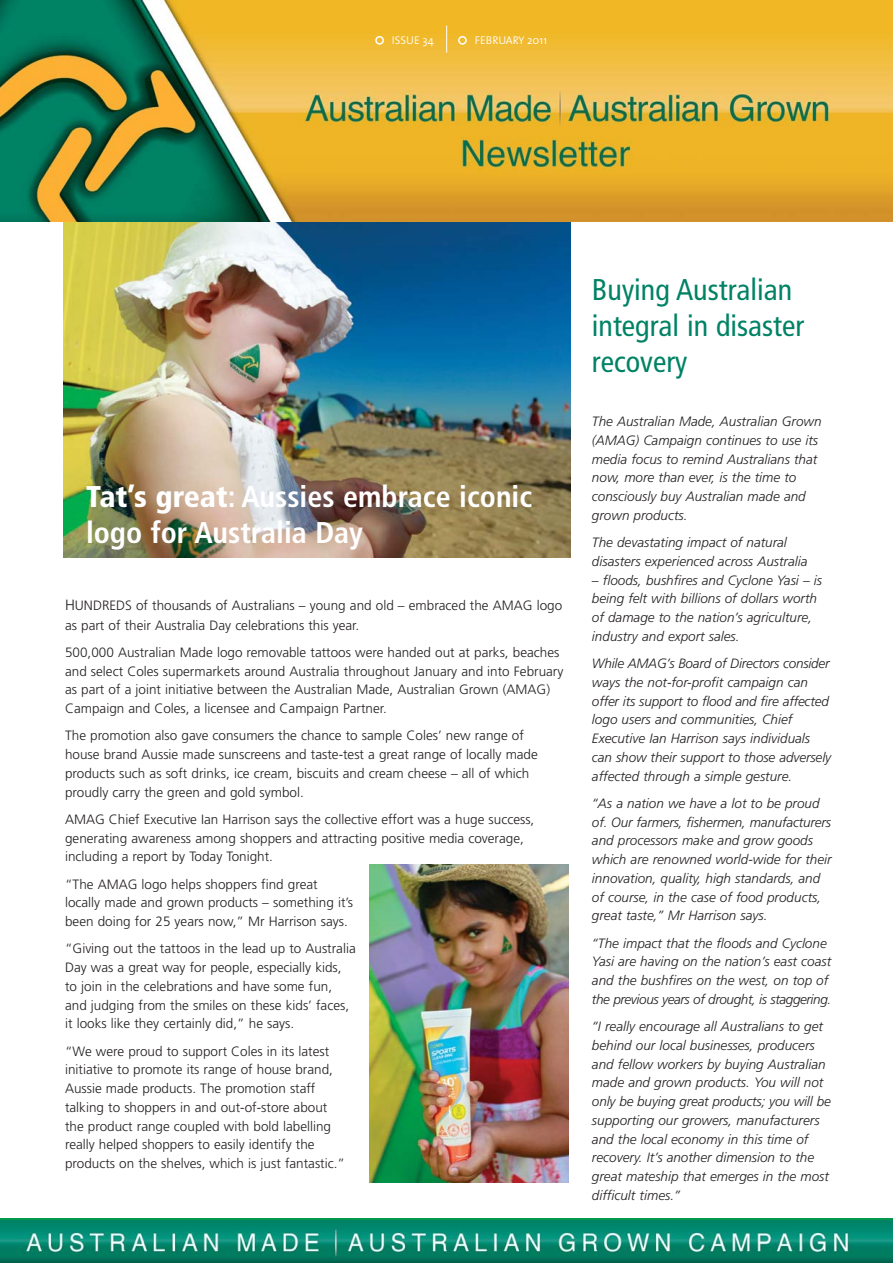
<style>
.page{position:relative;width:893px;height:1263px;background:#fff}
.page>*{position:absolute;margin:0;border:0;box-sizing:border-box;transform-origin:0 0}
.t1{font:700 condensed 30px/36px "Frutiger";color:#fff}
.t2{font:condensed 30px/36px "Frutiger";color:#008265}
.t3{font:300 13.5px/18.8px "Frutiger";color:#231f20}
.t4{font:italic 300 13.5px/18.8px "Frutiger";color:#231f20}
.t5{font:300 11.25px "The Sans";color:#fff}
.s1{font-weight:900}
.s2{font-size:14.85px}
</style>
<div class="page">
<img style="left:64px;top:221px;width:506px;height:336px">
<div style="left:0;top:1219px;width:892px;height:44px;background:#00994c"></div>
<img style="left:0;top:1220px;width:892px;height:43px">
<img style="left:0;top:0;width:892px;height:221px">
<svg style="left:446px;top:26px;width:1px;height:27px"></svg>
<svg style="left:375px;top:36px;width:9px;height:9px"></svg>
<svg style="left:458px;top:36px;width:9px;height:9px"></svg>
<img style="left:369px;top:865px;width:199px;height:317px">
<p class="t5" style="left:392px;top:36px;width:43px">ISSUE 34</p>
<p class="t5" style="left:475px;top:36px;width:74px">FEBRUARY 2011</p>
<h1 class="t1" style="left:86px;top:481px;width:448px"><span class="s1">Tat’s great</span>: Aussies embrace iconic logo for Australia Day</h1>
<p class="t3" style="left:65px;top:597px;width:499px"><span class="s2">H</span>UNDREDS of thousands of Australians – young and old – embraced the AMAG logo as part of their Australia Day celebrations this year.</p>
<p class="t3" style="left:65px;top:644px;width:500px">500,000 Australian Made logo removable tattoos were handed out at parks, beaches and select Coles supermarkets around Australia throughout January and into February as part of a joint initiative between the Australian Made, Australian Grown (AMAG)<br>Campaign and Coles, a licensee and Campaign Partner.</p>
<p class="t3" style="left:65px;top:727px;width:474px">The promotion also gave consumers the chance to sample Coles’ new range of house brand Aussie made sunscreens and taste-test a great range of locally made products such as soft drinks, ice cream, biscuits and cream cheese – all of which proudly carry the green and gold symbol.</p>
<p class="t3" style="left:65px;top:811px;width:471px">AMAG Chief Executive Ian Harrison says the collective effort was a huge success, generating awareness among shoppers and attracting positive media coverage, including a report by Today Tonight.</p>
<p class="t3" style="left:65px;top:876px;width:289px">“The AMAG logo helps shoppers find great locally made and grown products – something it’s been doing for 25 years now,” Mr Harrison says.</p>
<p class="t3" style="left:65px;top:940px;width:292px">“Giving out the tattoos in the lead up to Australia Day was a great way for people, especially kids, to join in the celebrations and have some fun, and judging from the smiles on these kids’ faces, it looks like they certainly did,” he says.</p>
<p class="t3" style="left:65px;top:1043px;width:281px">“We were proud to support Coles in its latest initiative to promote its range of house brand, Aussie made products. The promotion staff talking to shoppers in and out-of-store about the product range coupled with bold labelling really helped shoppers to easily identify the products on the shelves, which is just fantastic.”</p>
<h1 class="t2" style="left:592px;top:274px;width:214px">Buying Australian integral in disaster recovery</h1>
<p class="t4" style="left:592px;top:413px;width:231px">The Australian Made, Australian Grown (AMAG) Campaign continues to use its media focus to remind Australians that now, more than ever, is the time to consciously buy Australian made and grown products.</p>
<p class="t4" style="left:592px;top:534px;width:217px">The devastating impact of natural disasters experienced across Australia</p>
<p class="t4" style="left:592px;top:572px;width:232px">– floods, bushfires and Cyclone Yasi – is being felt with billions of dollars worth of damage to the nation’s agriculture, industry and export sales.</p>
<p class="t4" style="left:592px;top:655px;width:241px">While AMAG’s Board of Directors consider ways the not-for-profit campaign can offer its support to flood and fire affected logo users and communities, Chief Executive Ian Harrison says individuals can show their support to those adversely affected through a simple gesture.</p>
<p class="t4" style="left:592px;top:795px;width:241px">“As a nation we have a lot to be proud of. Our farmers, fishermen, manufacturers and processors make and grow goods which are renowned world-wide for their innovation, quality, high standards, and of course, in the case of food products, great taste,” Mr Harrison says.</p>
<p class="t4" style="left:592px;top:935px;width:241px">“The impact that the floods and Cyclone Yasi are having on the nation’s east coast and the bushfires on the west, on top of the previous years of drought, is staggering.</p>
<p class="t4" style="left:592px;top:1018px;width:240px">“I really encourage all Australians to get behind our local businesses, producers and fellow workers by buying Australian made and grown products. You will not only be buying great products; you will be supporting our growers, manufacturers and the local economy in this time of recovery. It’s another dimension to the great mateship that emerges in the most difficult times.”</p>
</div>
